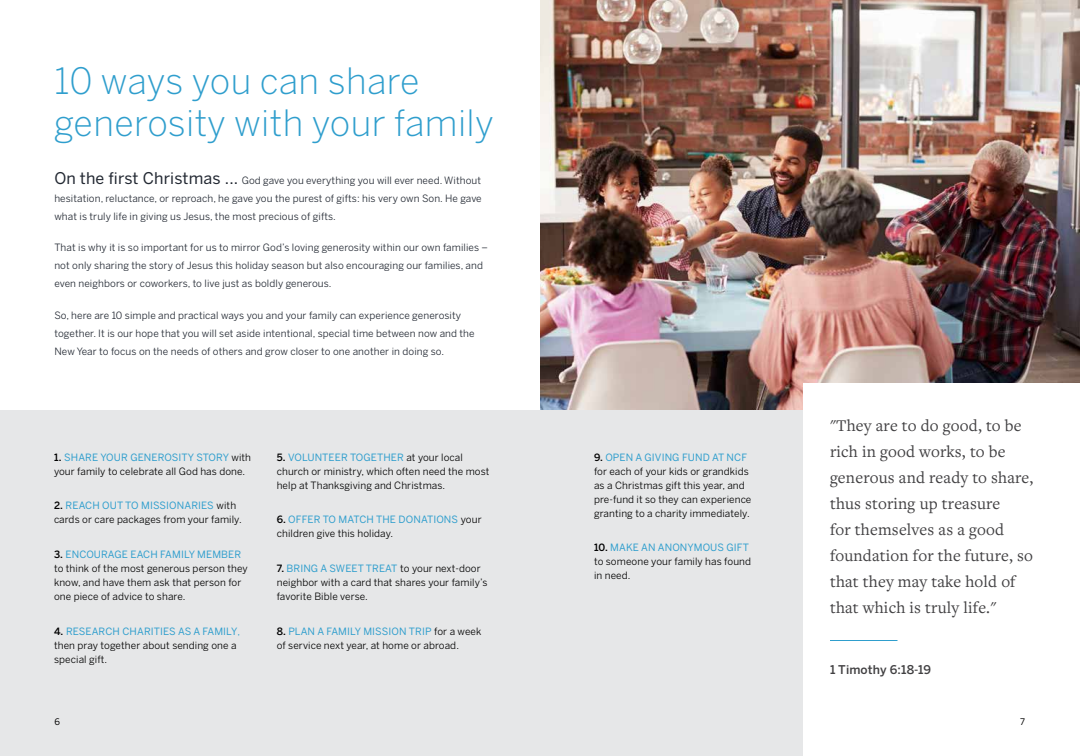
<style>
.page{position:relative;width:1080px;height:756px;background:#fff}
.page>*{position:absolute;margin:0;border:0;box-sizing:border-box;transform-origin:0 0}
.t1{font:300 36px/42px "Benton Sans";letter-spacing:.01em;color:#2f9ecd}
.t2{font:17px/26px "Freight Text Pro";letter-spacing:.01em;color:#414042}
.t3{font:500 12px "Benton Sans";letter-spacing:.01em;color:#414042}
.t4{font:10px/14px "Benton Sans";letter-spacing:.01em;color:#000}
.t5{font:10px/18px "Benton Sans";letter-spacing:.01em;color:#222832}
.t6{font:9px "Benton Sans";color:#000}
.s1{font-size:16px}
.s2{font-weight:500}
.s3{color:#2f9ecd}
</style>
<div class="page">
<img style="left:540px;top:0;width:540px;height:410px">
<div style="left:0;top:410px;width:1080px;height:346px;background:#e6e7e8"></div>
<div style="left:803px;top:383px;width:277px;height:373px;background:#fff"></div>
<hr style="left:830px;top:640px;width:68px;height:1px;background:#2f9ecd">
<h1 class="t1" style="left:54px;top:60px;width:441px">10 ways you can share generosity with your family</h1>
<p class="t5" style="left:54px;top:171px;width:429px;text-align:justify"><span class="s1">On the first Christmas ...</span> God gave you everything you will ever need. Without hesitation, reluctance, or reproach, he gave you the purest of gifts: his very own Son. He gave what is truly life in giving us Jesus, the most precious of gifts.</p>
<p class="t5" style="left:54px;top:239px;width:435px">That is why it is so important for us to mirror God’s loving generosity within our own families – not only sharing the story of Jesus this holiday season but also encouraging our families, and even neighbors or coworkers, to live just as boldly generous.</p>
<p class="t5" style="left:54px;top:306px;width:422px">So, here are 10 simple and practical ways you and your family can experience generosity together. It is our hope that you will set aside intentional, special time between now and the<br>New Year to focus on the needs of others and grow closer to one another in doing so.</p>
<p class="t4" style="left:54px;top:450px;width:199px"><span class="s2">1.</span> <span class="s3">SHARE YOUR GENEROSITY STORY</span> with your family to celebrate all God has done.</p>
<p class="t4" style="left:54px;top:499px;width:189px"><span class="s2">2.</span> <span class="s3">REACH OUT TO MISSIONARIES</span> with cards or care packages from your family.</p>
<p class="t4" style="left:54px;top:548px;width:195px"><span class="s2">3.</span> <span class="s3">ENCOURAGE EACH FAMILY MEMBER </span>to think of the most generous person they know, and have them ask that person for one piece of advice to share.</p>
<p class="t4" style="left:54px;top:625px;width:188px"><span class="s2">4.</span> <span class="s3">RESEARCH CHARITIES AS A FAMILY</span><span class="s3">, </span>then pray together about sending one a special gift.</p>
<p class="t4" style="left:277px;top:450px;width:214px"><span class="s2">5.</span> <span class="s3">VOLUNTEER TOGETHER</span> at your local church or ministry, which often need the most help at Thanksgiving and Christmas.</p>
<p class="t4" style="left:277px;top:513px;width:206px"><span class="s2">6.</span> <span class="s3">OFFER TO MATCH THE DONATIONS</span> your children give this holiday.</p>
<p class="t4" style="left:277px;top:562px;width:212px"><span class="s2">7.</span> <span class="s3">BRING A SWEET TREAT</span> to your next-door neighbor with a card that shares your family’s favorite Bible verse.</p>
<p class="t4" style="left:277px;top:625px;width:206px"><span class="s2">8.</span> <span class="s3">PLAN A FAMILY MISSION TRIP</span> for a week of service next year, at home or abroad.</p>
<p class="t4" style="left:594px;top:450px;width:159px"><span class="s2">9.</span> <span class="s3">OPEN A GIVING FUND AT NCF </span>for each of your kids or grandkids as a Christmas gift this year, and pre-fund it so they can experience granting to a charity immediately.</p>
<p class="t4" style="left:594px;top:541px;width:159px"><span class="s2">10.</span> <span class="s3">MAKE AN ANONYMOUS GIFT </span>to someone your family has found in need.</p>
<h2 class="t2" style="left:830px;top:412px;width:205px">"They are to do good, to be rich in good works, to be generous and ready to share, thus storing up treasure<br>for themselves as a good foundation for the future, so that they may take hold of that which is truly life."</h2>
<p class="t3" style="left:830px;top:663px;width:103px">1 Timothy 6:18-19</p>
<p class="t6" style="left:55px;top:716px;width:7px">6</p>
<p class="t6" style="left:1020px;top:716px;width:6px">7</p>
</div>
